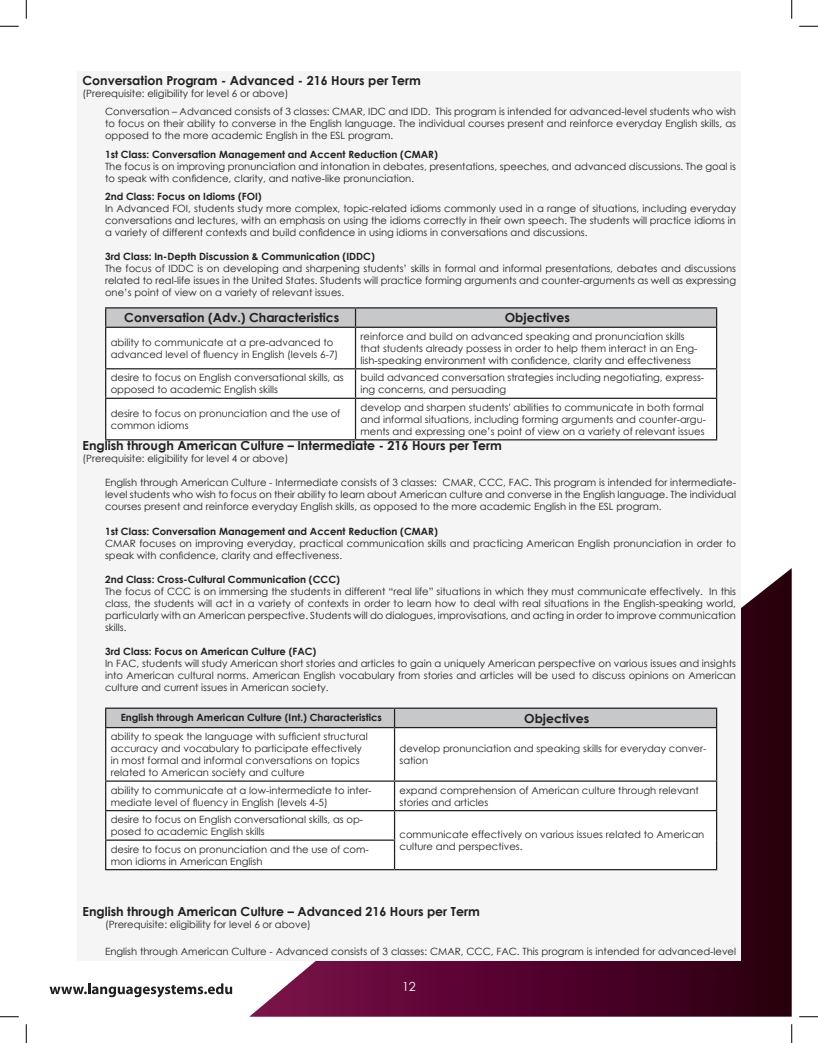
<style>
.page{position:relative;width:818px;height:1043px;background:#fff}
.page>*{position:absolute;margin:0;border:0;box-sizing:border-box;transform-origin:0 0}
.top_heading{font:700 12.5px "Century Gothic";color:#231f20}
.t1{font:12.5px "Century Gothic";color:#fff}
.paragraph{font:10px/12px "Century Gothic";color:#231f20;text-align:justify}
.charts{font:10px/12px "Century Gothic";color:#231f20}
.minor_heading{font:700 10px "Century Gothic";color:#231f20}
.top_heading-2{font:10px "Century Gothic";color:#231f20}
.tiny_subheading{font:10px "Century Gothic";color:#231f20}
.top_heading-3{font:700 10px "Century Gothic";color:#231f20}
</style>
<div class="page">
<div style="left:77px;top:71px;width:663px;height:450px;background:#f5f5f6"></div>
<svg style="left:250px;top:568px;width:541px;height:448px"></svg>
<div style="left:77px;top:102px;width:663px;height:858px;background:#f5f5f6"></div>
<svg style="left:49px;top:983px;width:183px;height:14px"></svg>
<div style="left:106px;top:328px;width:610px;height:111px;background:#fff"></div>
<hr style="left:105px;top:307px;width:250px;height:1px;background:#231f20">
<hr style="left:355px;top:307px;width:362px;height:1px;background:#231f20">
<svg style="left:105px;top:308px;width:612px;height:19px"></svg>
<hr style="left:105px;top:327px;width:250px;height:1px;background:#231f20">
<hr style="left:105px;top:328px;width:1px;height:40px;background:#231f20">
<hr style="left:355px;top:327px;width:362px;height:1px;background:#231f20">
<hr style="left:355px;top:328px;width:1px;height:40px;background:#231f20">
<hr style="left:716px;top:328px;width:1px;height:40px;background:#231f20">
<hr style="left:105px;top:368px;width:250px;height:1px;background:#231f20">
<svg style="left:105px;top:369px;width:1px;height:28px"></svg>
<hr style="left:355px;top:368px;width:362px;height:1px;background:#231f20">
<svg style="left:355px;top:369px;width:1px;height:28px"></svg>
<svg style="left:716px;top:369px;width:1px;height:28px"></svg>
<hr style="left:105px;top:397px;width:250px;height:2px;background:#231f20">
<hr style="left:105px;top:399px;width:1px;height:40px;background:#231f20">
<hr style="left:355px;top:397px;width:362px;height:2px;background:#231f20">
<hr style="left:355px;top:399px;width:1px;height:40px;background:#231f20">
<hr style="left:716px;top:399px;width:1px;height:40px;background:#231f20">
<hr style="left:105px;top:439px;width:250px;height:1px;background:#231f20">
<hr style="left:355px;top:439px;width:362px;height:1px;background:#231f20">
<div style="left:106px;top:728px;width:610px;height:141px;background:#fff"></div>
<hr style="left:105px;top:707px;width:289px;height:1px;background:#231f20">
<hr style="left:394px;top:707px;width:323px;height:1px;background:#231f20">
<div style="left:105px;top:708px;width:612px;height:19px;background:#c7c8ca"></div>
<hr style="left:105px;top:727px;width:289px;height:1px;background:#231f20">
<hr style="left:105px;top:728px;width:1px;height:52px;background:#231f20">
<hr style="left:394px;top:727px;width:323px;height:1px;background:#231f20">
<hr style="left:394px;top:728px;width:1px;height:52px;background:#231f20">
<hr style="left:716px;top:728px;width:1px;height:52px;background:#231f20">
<hr style="left:105px;top:780px;width:289px;height:1px;background:#231f20">
<hr style="left:394px;top:780px;width:323px;height:1px;background:#231f20">
<hr style="left:105px;top:810px;width:289px;height:1px;background:#231f20">
<hr style="left:394px;top:810px;width:323px;height:1px;background:#231f20">
<hr style="left:105px;top:839px;width:290px;height:1px;background:#231f20">
<svg style="left:105px;top:781px;width:1px;height:88px"></svg>
<svg style="left:394px;top:781px;width:1px;height:88px"></svg>
<svg style="left:716px;top:781px;width:1px;height:88px"></svg>
<hr style="left:105px;top:869px;width:289px;height:1px;background:#231f20">
<hr style="left:394px;top:869px;width:323px;height:1px;background:#231f20">
<svg style="left:0;top:25px;width:19px;height:2px"></svg>
<svg style="left:799px;top:25px;width:19px;height:2px"></svg>
<svg style="left:0;top:1016px;width:19px;height:1px"></svg>
<svg style="left:799px;top:1016px;width:19px;height:1px"></svg>
<svg style="left:25px;top:0;width:2px;height:19px"></svg>
<svg style="left:25px;top:1024px;width:2px;height:18px"></svg>
<svg style="left:791px;top:0;width:1px;height:19px"></svg>
<svg style="left:791px;top:1024px;width:1px;height:18px"></svg>
<p class="top_heading" style="left:82px;top:71px;width:340px">Conversation Program - Advanced - 216 Hours per Term</p>
<p class="tiny_subheading" style="left:82px;top:87px;width:207px">(Prerequisite: eligibility for level 6 or above)</p>
<p class="paragraph" style="left:105px;top:106px;width:632px">Conversation – Advanced consists of 3 classes: CMAR, IDC and IDD. This program is intended for advanced-level students who wish to focus on their ability to converse in the English language. The individual courses present and reinforce everyday English skills, as opposed to the more academic English in the ESL program.</p>
<p class="minor_heading" style="left:105px;top:146px;width:334px">1st Class: Conversation Management and Accent Reduction (CMAR)</p>
<p class="paragraph" style="left:105px;top:160px;width:632px">The focus is on improving pronunciation and intonation in debates, presentations, speeches, and advanced discussions. The goal is to speak with confidence, clarity, and native-like pronunciation.</p>
<p class="minor_heading" style="left:105px;top:189px;width:158px">2nd Class: Focus on Idioms (FOI)</p>
<p class="paragraph" style="left:105px;top:202px;width:632px">In Advanced FOI, students study more complex, topic-related idioms commonly used in a range of situations, including everyday conversations and lectures, with an emphasis on using the idioms correctly in their own speech. The students will practice idioms in a variety of different contexts and build confidence in using idioms in conversations and discussions.</p>
<p class="minor_heading" style="left:105px;top:249px;width:271px">3rd Class: In-Depth Discussion &amp; Communication (IDDC)</p>
<p class="paragraph" style="left:105px;top:262px;width:632px">The focus of IDDC is on developing and sharpening students’ skills in formal and informal presentations, debates and discussions related to real-life issues in the United States. Students will practice forming arguments and counter-arguments as well as expressing one’s point of view on a variety of relevant issues.</p>
<p class="top_heading" style="left:124px;top:308px;width:216px">Conversation (Adv.) Characteristics</p>
<p class="top_heading" style="left:504px;top:308px;width:67px">Objectives</p>
<p class="charts" style="left:111px;top:336px;width:229px">ability to communicate at a pre-advanced to advanced level of fluency in English (levels 6-7)</p>
<p class="charts" style="left:360px;top:330px;width:338px">reinforce and build on advanced speaking and pronunciation skills that students already possess in order to help them interact in an Eng&shy;lish-speaking environment with confidence, clarity and effectiveness</p>
<p class="charts" style="left:111px;top:371px;width:235px">desire to focus on English conversational skills, as opposed to academic English skills</p>
<p class="charts" style="left:360px;top:371px;width:345px">build advanced conversation strategies including negotiating, express&shy;ing concerns, and persuading</p>
<p class="charts" style="left:111px;top:407px;width:231px">desire to focus on pronunciation and the use of common idioms</p>
<p class="charts" style="left:360px;top:401px;width:347px">develop and sharpen students' abilities to communicate in both formal and informal situations, including forming arguments and counter-argu&shy;ments and expressing one’s point of view on a variety of relevant issues</p>
<p class="top_heading" style="left:82px;top:436px;width:420px">English through American Culture – Intermediate - 216 Hours per Term</p>
<p class="tiny_subheading" style="left:82px;top:452px;width:207px">(Prerequisite: eligibility for level 4 or above)</p>
<p class="paragraph" style="left:105px;top:476px;width:632px">English through American Culture - Intermediate consists of 3 classes: CMAR, CCC, FAC. This program is intended for intermediate&shy;level students who wish to focus on their ability to learn about American culture and converse in the English language. The individual courses present and reinforce everyday English skills, as opposed to the more academic English in the ESL program.</p>
<p class="minor_heading" style="left:105px;top:523px;width:334px">1st Class: Conversation Management and Accent Reduction (CMAR)</p>
<p class="paragraph" style="left:105px;top:536px;width:632px">CMAR focuses on improving everyday, practical communication skills and practicing American English pronunciation in order to speak with confidence, clarity and effectiveness.</p>
<p class="minor_heading" style="left:105px;top:571px;width:236px">2nd Class: Cross-Cultural Communication (CCC)</p>
<p class="paragraph" style="left:105px;top:584px;width:632px">The focus of CCC is on immersing the students in different “real life” situations in which they must communicate effectively. In this class, the students will act in a variety of contexts in order to learn how to deal with real situations in the English-speaking world, particularly with an American perspective. Students will do dialogues, improvisations, and acting in order to improve communication skills.</p>
<p class="minor_heading" style="left:105px;top:643px;width:213px">3rd Class: Focus on American Culture (FAC)</p>
<p class="paragraph" style="left:105px;top:656px;width:632px">In FAC, students will study American short stories and articles to gain a uniquely American perspective on various issues and insights into American cultural norms. American English vocabulary from stories and articles will be used to discuss opinions on American culture and current issues in American society.</p>
<p class="top_heading-3" style="left:121px;top:709px;width:263px">English through American Culture (Int.) Characteristics</p>
<p class="top_heading" style="left:524px;top:708px;width:67px">Objectives</p>
<p class="charts" style="left:111px;top:730px;width:258px">ability to speak the language with sufficient structural accuracy and vocabulary to participate effectively in most formal and informal conversations on topics related to American society and culture</p>
<p class="charts" style="left:399px;top:742px;width:308px">develop pronunciation and speaking skills for everyday conver&shy;sation</p>
<p class="charts" style="left:111px;top:783px;width:262px">ability to communicate at a low-intermediate to inter&shy;mediate level of fluency in English (levels 4-5)</p>
<p class="charts" style="left:399px;top:783px;width:301px">expand comprehension of American culture through relevant stories and articles</p>
<p class="charts" style="left:111px;top:813px;width:254px">desire to focus on English conversational skills, as op&shy;posed to academic English skills</p>
<p class="charts" style="left:399px;top:828px;width:306px">communicate effectively on various issues related to American</p>
<p class="charts" style="left:111px;top:842px;width:259px">desire to focus on pronunciation and the use of com-</p>
<p class="charts" style="left:399px;top:840px;width:124px">culture and perspectives.</p>
<p class="charts" style="left:111px;top:854px;width:153px">mon idioms in American English</p>
<p class="top_heading" style="left:82px;top:902px;width:398px">English through American Culture – Advanced 216 Hours per Term</p>
<p class="paragraph" style="left:105px;top:918px;width:207px">(Prerequisite: eligibility for level 6 or above)</p>
<p class="top_heading-2" style="left:105px;top:944px;width:632px">English through American Culture - Advanced consists of 3 classes: CMAR, CCC, FAC. This program is intended for advanced-level</p>
<p class="t1" style="left:402px;top:977px;width:15px">12</p>
</div>
